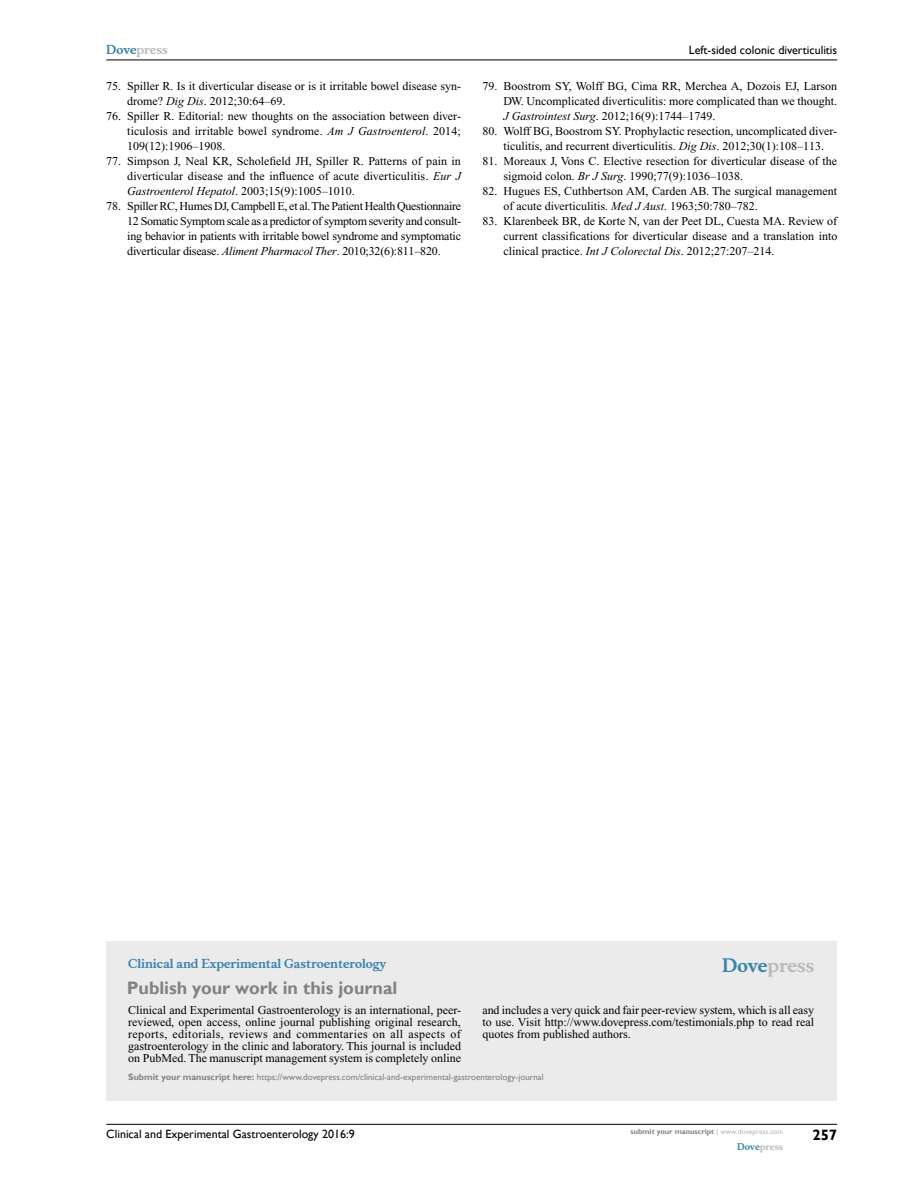
<style>
.page{position:relative;width:918px;height:1188px;background:#fff}
.page>*{position:absolute;margin:0;border:0;box-sizing:border-box;transform-origin:0 0}
.t1{font:700 18px "Gill Sans";color:#808285}
.t2{font:700 18px "Musee";color:#b8babc}
.t3{font:700 15px "Gill Sans";color:#000}
.t4{font:12px/15px "Times New Roman";color:#000;text-align:justify}
.t5{font:12px "Gill Sans";color:#000}
.t6{font:700 12px "Musee";color:#3785ad}
.t7{font:700 12px "Musee";color:#b8babc}
.t8{font:9px "Gill Sans";color:#808285}
.t9{font:700 9px "Musee";color:#b8babc}
.t10{font:700 7.5px "Gill Sans";color:#808285}
.s1{color:#3785ad}
.s2{font-style:italic}
.s3{font-weight:700}
.s4{font-weight:400;color:#b8babc}
</style>
<div class="page">
<div style="left:106px;top:941px;width:731px;height:159px;background:#ebebec"></div>
<hr style="left:106px;top:1124px;width:731px;height:1px;background:#000">
<hr style="left:106px;top:60px;width:731px;height:1px;background:#000">
<p class="t7" style="left:106px;top:43px;width:63px"><span class="s1">Dove</span>press</p>
<p class="t4" style="left:127px;top:79px;width:335px;text-indent:-21px">75. Spiller R. Is it diverticular disease or is it irritable bowel disease syn&shy;drome? <span class="s2">Dig Dis</span>. 2012;30:64–69.</p>
<p class="t4" style="left:127px;top:109px;width:335px;text-indent:-21px">76. Spiller R. Editorial: new thoughts on the association between diver&shy;ticulosis and irritable bowel syndrome. <span class="s2">Am J Gastroenterol</span>. 2014; 109(12):1906–1908.</p>
<p class="t4" style="left:127px;top:154px;width:335px;text-indent:-21px">77. Simpson J, Neal KR, Scholefield JH, Spiller R. Patterns of pain in diverticular disease and the influence of acute diverticulitis. <span class="s2">Eur J Gastroenterol Hepatol</span>. 2003;15(9):1005–1010.</p>
<p class="t4" style="left:127px;top:199px;width:335px;text-indent:-21px">78. Spiller RC, Humes DJ, Campbell E, et al. The Patient Health Questionnaire 12 Somatic Symptom scale as a predictor of symptom severity and consult&shy;ing behavior in patients with irritable bowel syndrome and symptomatic diverticular disease. <span class="s2">Aliment Pharmacol Ther</span>. 2010;32(6):811–820.</p>
<p class="t5" style="left:689px;top:43px;width:150px">Left-sided colonic diverticulitis</p>
<p class="t4" style="left:503px;top:79px;width:335px;text-indent:-21px">79. Boostrom SY, Wolff BG, Cima RR, Merchea A, Dozois EJ, Larson DW. Uncomplicated diverticulitis: more complicated than we thought.<br><span class="s2">J Gastrointest Surg</span>. 2012;16(9):1744–1749.</p>
<p class="t4" style="left:503px;top:124px;width:335px;text-indent:-21px">80. Wolff BG, Boostrom SY. Prophylactic resection, uncomplicated diver&shy;ticulitis, and recurrent diverticulitis. <span class="s2">Dig Dis</span>. 2012;30(1):108–113.</p>
<p class="t4" style="left:503px;top:154px;width:335px;text-indent:-21px">81. Moreaux J, Vons C. Elective resection for diverticular disease of the sigmoid colon. <span class="s2">Br J Surg</span>. 1990;77(9):1036–1038.</p>
<p class="t4" style="left:503px;top:184px;width:335px;text-indent:-21px">82. Hugues ES, Cuthbertson AM, Carden AB. The surgical management of acute diverticulitis. <span class="s2">Med J Aust</span>. 1963;50:780–782.</p>
<p class="t4" style="left:503px;top:214px;width:336px;text-indent:-21px">83. Klarenbeek BR, de Korte N, van der Peet DL, Cuesta MA. Review of current classifications for diverticular disease and a translation into clinical practice. <span class="s2">Int J Colorectal Dis</span>. 2012;27:207–214.</p>
<p class="t6" style="left:128px;top:956px;width:260px">Clinical and Experimental Gastroenterology</p>
<h1 class="t1" style="left:127px;top:977px;width:272px">Publish your work in this journal</h1>
<h1 class="t2" style="left:722px;top:955px;width:94px"><span class="s1">Dove</span>press</h1>
<p class="t4" style="left:128px;top:1004px;width:334px;line-height:12px">Clinical and Experimental Gastroenterology is an international, peer&shy;reviewed, open access, online journal publishing original research, reports, editorials, reviews and commentaries on all aspects of gastroenterology in the clinic and laboratory. This journal is included on PubMed. The manuscript management system is completely online</p>
<p class="t4" style="left:482px;top:1004px;width:333px;line-height:12px">and includes a very quick and fair peer-review system, which is all easy to use. Visit http://www.dovepress.com/testimonials.php to read real quotes from published authors.</p>
<p class="t8" style="left:128px;top:1072px;width:417px"><span class="s3">Submit your manuscript here:</span> https://www.dovepress.com/clinical-and-experimental-gastroenterology-journal</p>
<p class="t5" style="left:106px;top:1127px;width:250px">Clinical and Experimental Gastroenterology 2016:9</p>
<p class="t10" style="left:631px;top:1127px;width:154px">submit your manuscript <span class="s4">| www.dovepress.com</span></p>
<p class="t9" style="left:737px;top:1141px;width:48px"><span class="s1">Dove</span>press</p>
<p class="t3" style="left:812px;top:1126px;width:26px">257</p>
</div>
